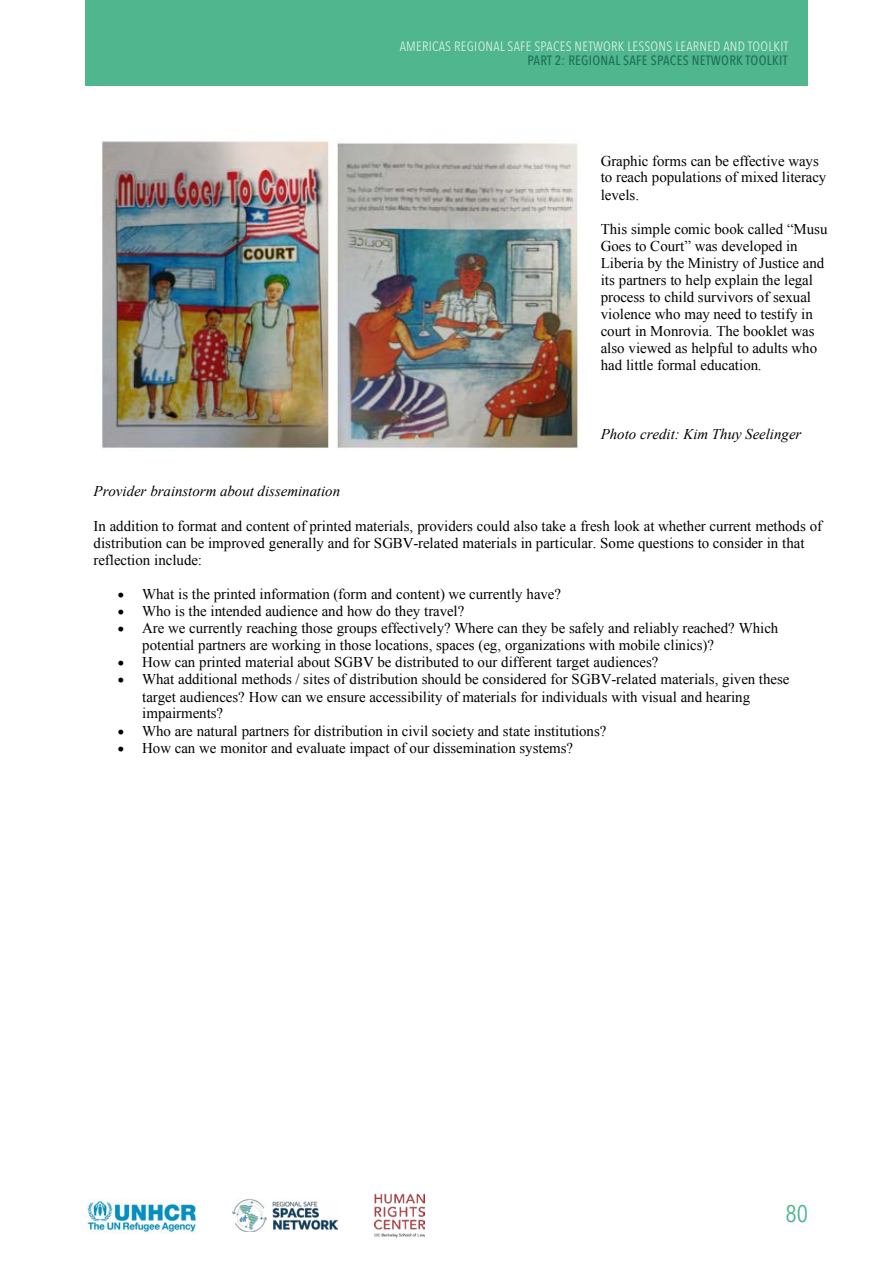
<style>
.page{position:relative;width:893px;height:1263px;background:#fff}
.page>*{position:absolute;margin:0;border:0;box-sizing:border-box;transform-origin:0 0}
.t1{font:24px "Avenir Next Condensed";color:#4fb68e}
.t2{font:14.85px/17.1px "Times New Roman";color:#000}
.t3{font:italic 14.85px "Times New Roman";color:#000}
.t4{font:13.5px "Avenir Next Condensed";letter-spacing:.02em;color:#fff}
.t5{font:500 13.5px "Avenir Next Condensed";letter-spacing:.02em;color:#1e705a}
</style>
<div class="page">
<div style="left:85px;top:0;width:723px;height:85px;background:#4fb68e"></div>
<img style="left:232px;top:1199px;width:106px;height:32px">
<img style="left:85px;top:1198px;width:112px;height:35px">
<img style="left:374px;top:1193px;width:50px;height:45px">
<img style="left:102px;top:141px;width:478px;height:310px">
<p class="t4" style="left:400px;top:38px;width:390px">AMERICAS REGIONAL SAFE SPACES NETWORK LESSONS LEARNED AND TOOLKIT</p>
<p class="t5" style="left:527px;top:52px;width:257px">PART 2: REGI ONAL SAFE SPACES N ETWORK TOOLKIT</p>
<p class="t2" style="left:601px;top:152px;width:227px">Graphic forms can be effective ways to reach populations of mixed literacy levels.</p>
<p class="t2" style="left:601px;top:220px;width:228px">This simple comic book called “Musu Goes to Court” was developed in Liberia by the Ministry of Justice and its partners to help explain the legal process to child survivors of sexual violence who may need to testify in court in Monrovia. The booklet was also viewed as helpful to adults who had little formal education.</p>
<p class="t3" style="left:601px;top:423px;width:202px">Photo credit: Kim Thuy Seelinger</p>
<p class="t3" style="left:94px;top:481px;width:248px">Provider brainstorm about dissemination</p>
<p class="t2" style="left:94px;top:517px;width:730px">In addition to format and content of printed materials, providers could also take a fresh look at whether current methods of distribution can be improved generally and for SGBV-related materials in particular. Some questions to consider in that reflection include:</p>
<p class="t2" style="left:118px;top:585px;width:445px">• What is the printed information (form and content) we currently have?</p>
<p class="t2" style="left:118px;top:602px;width:348px">• Who is the intended audience and how do they travel?</p>
<p class="t2" style="left:142px;top:619px;width:638px;text-indent:-24px">• Are we currently reaching those groups effectively? Where can they be safely and reliably reached? Which potential partners are working in those locations, spaces (eg, organizations with mobile clinics)?</p>
<p class="t2" style="left:118px;top:653px;width:542px">• How can printed material about SGBV be distributed to our different target audiences?</p>
<p class="t2" style="left:142px;top:671px;width:649px;text-indent:-24px">• What additional methods / sites of distribution should be considered for SGBV-related materials, given these target audiences? How can we ensure accessibility of materials for individuals with visual and hearing impairments?</p>
<p class="t2" style="left:118px;top:722px;width:490px">• Who are natural partners for distribution in civil society and state institutions?</p>
<p class="t2" style="left:118px;top:739px;width:457px">• How can we monitor and evaluate impact of our dissemination systems?</p>
<h1 class="t1" style="left:785px;top:1199px;width:24px">80</h1>
</div>
